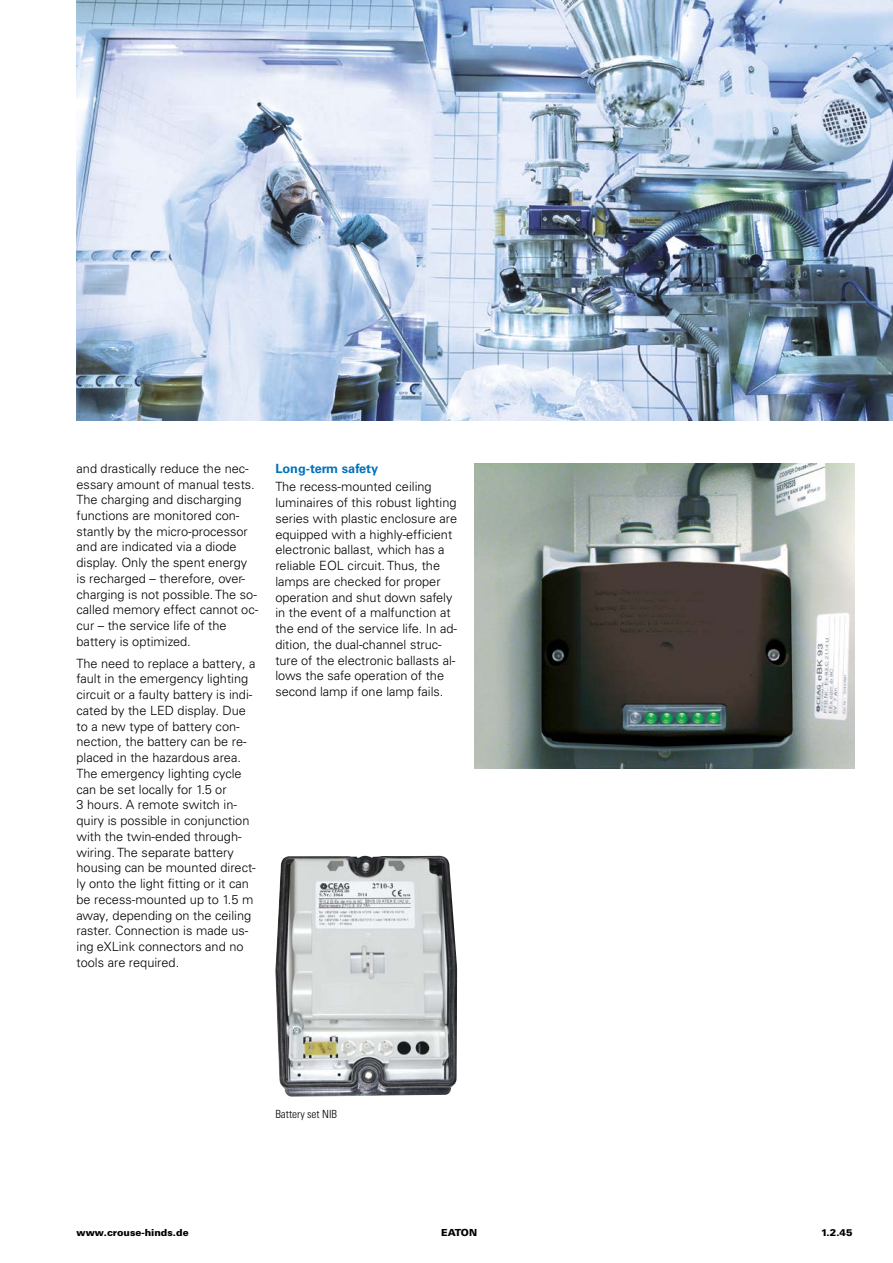
<style>
.page{position:relative;width:893px;height:1263px;background:#fff}
.page>*{position:absolute;margin:0;border:0;box-sizing:border-box;transform-origin:0 0}
.t1{font:300 12.75px/15.8px "Univers LT Pro 45";color:#000}
.t2{font:700 12.75px "Univers LT Pro 65";color:#0072bb}
.t3{font:300 condensed 11.25px "Univers";color:#000}
.t4{font:900 9.75px "Univers LT Pro 75";color:#000}
</style>
<div class="page">
<img style="left:474px;top:463px;width:381px;height:305px">
<img style="left:275px;top:856px;width:182px;height:241px">
<img style="left:77px;top:0;width:816px;height:421px">
<p class="t1" style="left:77px;top:460px;width:183px">and drastically reduce the nec&shy;essary amount of manual tests.<br>The charging and discharging functions are monitored con&shy;stantly by the micro-processor and are indicated via a diode display. Only the spent energy is recharged – therefore, over&shy;charging is not possible. The so&shy;called memory effect cannot oc&shy;cur – the service life of the battery is optimized.</p>
<p class="t1" style="left:77px;top:655px;width:181px">The need to replace a battery, a fault in the emergency lighting circuit or a faulty battery is indi&shy;cated by the LED display. Due to a new type of battery con&shy;nection, the battery can be re&shy;placed in the hazardous area.<br>The emergency lighting cycle can be set locally for 1.5 or<br>3 hours. A remote switch in&shy;quiry is possible in conjunction with the twin-ended through&shy;wiring. The separate battery housing can be mounted direct&shy;ly onto the light fitting or it can be recess-mounted up to 1.5 m away, depending on the ceiling raster. Connection is made us&shy;ing eXLink connectors and no tools are required.</p>
<p class="t2" style="left:275px;top:460px;width:104px">Long-term safety</p>
<p class="t1" style="left:275px;top:479px;width:183px">The recess-mounted ceiling luminaires of this robust lighting series with plastic enclosure are equipped with a highly-efficient electronic ballast, which has a reliable EOL circuit. Thus, the lamps are checked for proper operation and shut down safely in the event of a malfunction at the end of the service life. In ad&shy;dition, the dual-channel struc&shy;ture of the electronic ballasts al&shy;lows the safe operation of the second lamp if one lamp fails.</p>
<p class="t3" style="left:275px;top:1108px;width:63px">Battery set NIB</p>
<p class="t4" style="left:77px;top:1226px;width:114px">www.crouse-hinds.de</p>
<p class="t4" style="left:441px;top:1226px;width:37px">EATON</p>
<p class="t4" style="left:821px;top:1226px;width:33px">1.2.45</p>
</div>
